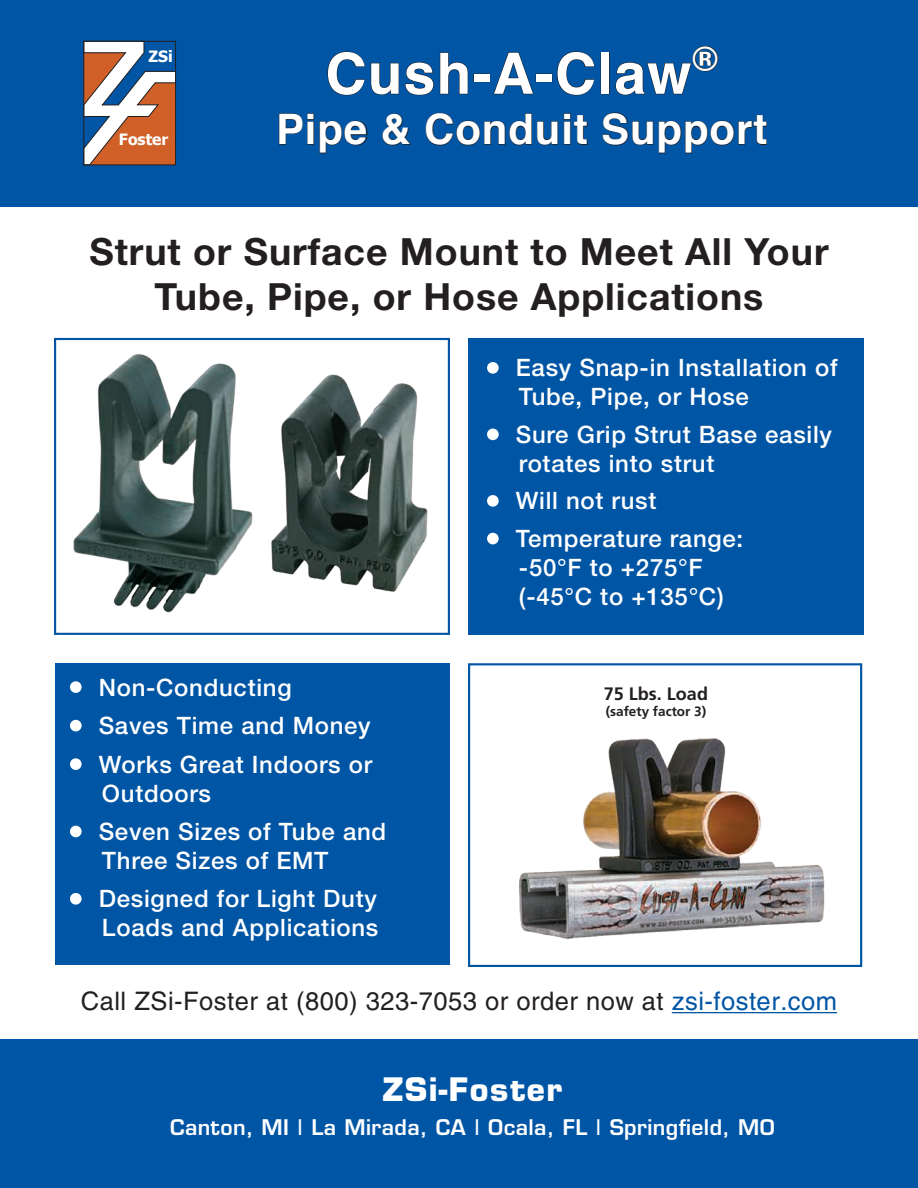
<style>
.page{position:relative;width:918px;height:1188px;background:#fff}
.page>*{position:absolute;margin:0;border:0;box-sizing:border-box;transform-origin:0 0}
.t1{font:700 57px "Helvetica";letter-spacing:.02em;color:#fff}
.t2{font:700 42px "Helvetica";letter-spacing:.02em;color:#fff}
.t3{font:700 37.5px/45px "Helvetica Neue LT Std";letter-spacing:.025em;color:#231f20;text-align:center}
.t4{font:700 31.5px "Eurostile";letter-spacing:.05em;color:#fff}
.t5{font:25.5px "Helvetica";letter-spacing:.02em;color:#231f20}
.t6{font:500 24px/28.8px "Helvetica Neue LT Std";letter-spacing:.03em;color:#fff}
.t7{font:600 21px "Eurostile";letter-spacing:.02em;color:#fff}
.t8{font:700 18px "Frutiger";color:#231f20}
.t9{font:700 15.6px "Tahoma";color:#fff}
.t10{font:700 13.5px "Frutiger";color:#231f20}
.s1{color:#0155a5}
</style>
<div class="page">
<div style="left:0;top:0;width:918px;height:206px;background:#0155a5"></div>
<svg style="left:327px;top:51px;width:142px;height:45px"></svg>
<div style="left:473px;top:74px;width:17px;height:8px;border:1px solid #231f20"></div>
<svg style="left:493px;top:52px;width:41px;height:43px"></svg>
<div style="left:536px;top:74px;width:16px;height:8px;border:1px solid #231f20"></div>
<svg style="left:557px;top:51px;width:38px;height:45px"></svg>
<div style="left:601px;top:52px;width:9px;height:42px;border:1px solid #231f20"></div>
<svg style="left:615px;top:45px;width:104px;height:51px"></svg>
<svg style="left:278px;top:113px;width:90px;height:41px"></svg>
<svg style="left:382px;top:113px;width:29px;height:33px"></svg>
<svg style="left:425px;top:112px;width:163px;height:34px"></svg>
<svg style="left:602px;top:112px;width:165px;height:42px"></svg>
<svg style="left:83px;top:41px;width:91px;height:124px"></svg>
<div style="left:84px;top:41px;width:92px;height:124px;border:1px solid #231f20"></div>
<div style="left:54px;top:338px;width:396px;height:297px;border:2px solid #0155a5"></div>
<div style="left:468px;top:663px;width:394px;height:304px;border:2px solid #0155a5"></div>
<div style="left:468px;top:338px;width:396px;height:296px;background:#0155a5"></div>
<div style="left:55px;top:663px;width:395px;height:302px;background:#0155a5"></div>
<div style="left:487px;top:362px;width:12px;height:12px;border:3px solid #fff;border-radius:50%"></div>
<div style="left:487px;top:429px;width:12px;height:11px;border:3px solid #fff;border-radius:50%"></div>
<div style="left:487px;top:495px;width:12px;height:12px;border:3px solid #fff;border-radius:50%"></div>
<div style="left:487px;top:533px;width:12px;height:11px;border:3px solid #fff;border-radius:50%"></div>
<div style="left:70px;top:681px;width:12px;height:12px;border:3px solid #fff;border-radius:50%"></div>
<div style="left:70px;top:720px;width:12px;height:11px;border:3px solid #fff;border-radius:50%"></div>
<div style="left:70px;top:758px;width:12px;height:12px;border:3px solid #fff;border-radius:50%"></div>
<div style="left:70px;top:826px;width:12px;height:11px;border:3px solid #fff;border-radius:50%"></div>
<div style="left:70px;top:893px;width:12px;height:12px;border:3px solid #fff;border-radius:50%"></div>
<div style="left:0;top:1040px;width:918px;height:148px;background:#0155a5"></div>
<img style="left:519px;top:738px;width:306px;height:201px">
<img style="left:73px;top:354px;width:180px;height:259px">
<img style="left:271px;top:374px;width:157px;height:218px">
<hr style="left:672px;top:1012px;width:165px;height:1px;background:#0155a5">
<p class="t9" style="left:148px;top:45px;width:26px">ZSi</p>
<p class="t9" style="left:119px;top:128px;width:51px">Foster</p>
<h1 class="t1" style="left:325px;top:28px;width:394px">Cush-A-Claw<sup>®</sup></h1>
<h2 class="t2" style="left:276px;top:95px;width:493px">Pipe &amp; Conduit Support</h2>
<h3 class="t3" style="left:89px;top:228px;width:741px">Strut or Surface Mount to Meet All Your<br>Tube, Pipe, or Hose Applications</h3>
<p class="t6" style="left:70px;top:673px;width:223px">• Non-Conducting</p>
<p class="t6" style="left:70px;top:711px;width:302px">• Saves Time and Money</p>
<p class="t6" style="left:102px;top:750px;width:272px;text-indent:-32px">• Works Great Indoors or<br>Outdoors</p>
<p class="t6" style="left:102px;top:817px;width:286px;text-indent:-32px">• Seven Sizes of Tube and<br>Three Sizes of EMT</p>
<p class="t6" style="left:70px;top:884px;width:310px;text-align:right">• Designed for Light Duty<br>Loads and Applications</p>
<p class="t6" style="left:519px;top:353px;width:320px;text-indent:-32px">• Easy Snap-in Installation of<br>Tube, Pipe, or Hose</p>
<p class="t6" style="left:519px;top:420px;width:315px;text-indent:-32px">• Sure Grip Strut Base easily rotates into strut</p>
<p class="t6" style="left:487px;top:486px;width:171px">• Will not rust</p>
<p class="t6" style="left:487px;top:524px;width:258px;text-align:center">• Temperature range: -50°F to +275°F (-45°C to +135°C)</p>
<p class="t8" style="left:604px;top:683px;width:106px">75 Lbs. Load</p>
<p class="t10" style="left:606px;top:703px;width:102px">(safety factor 3)</p>
<p class="t5" style="left:81px;top:986px;width:758px">Call ZSi-Foster at (800) 323-7053 or order now at <span class="s1">zsi-foster.com</span></p>
<h3 class="t4" style="left:383px;top:1070px;width:181px">ZSi-Foster</h3>
<p class="t7" style="left:170px;top:1114px;width:606px">Canton, MI | La Mirada, CA | Ocala, FL | Springfield, MO</p>
</div>
